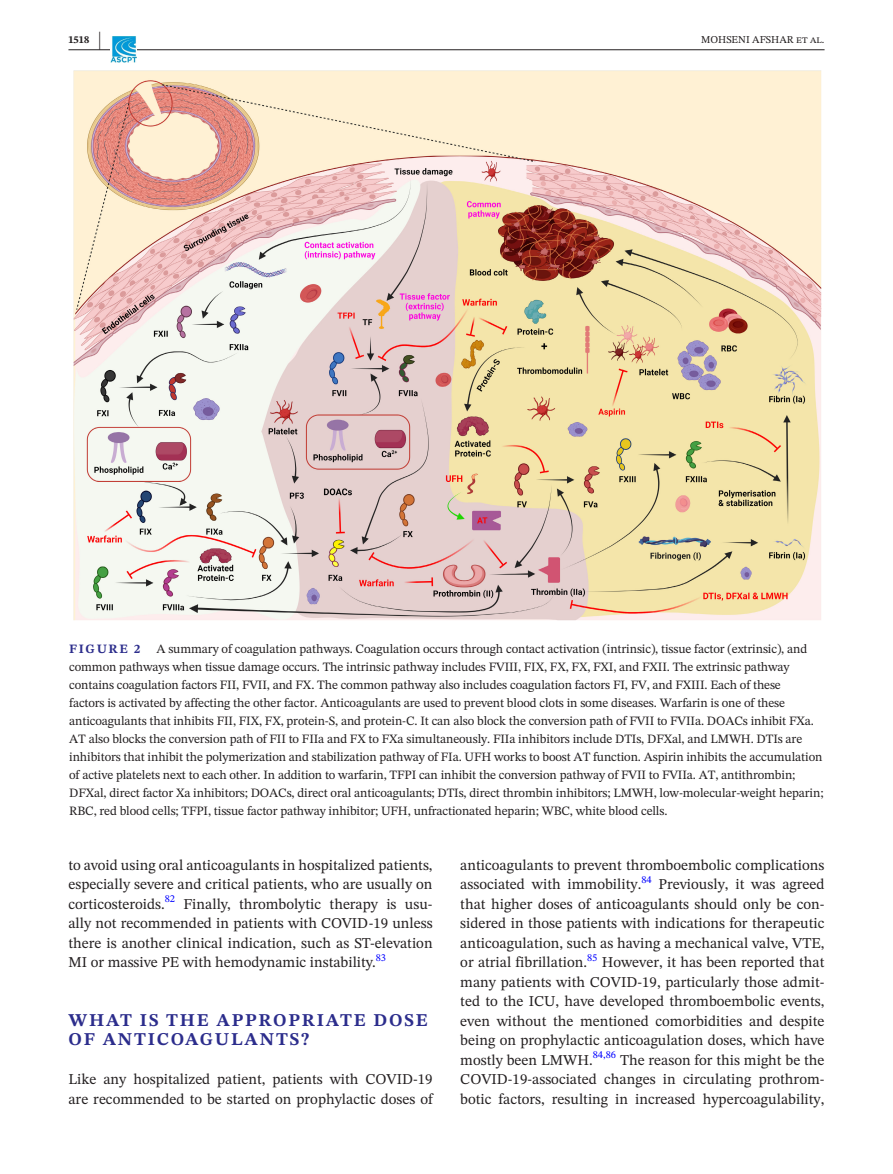
<style>
.page{position:relative;width:893px;height:1174px;background:#fff}
.page>*{position:absolute;margin:0;border:0;box-sizing:border-box;transform-origin:0 0}
.t1{font:700 18px/19.5px "STIX Two Text";letter-spacing:.1em;color:#2c2d8c}
.t2{font:15px/19.5px "STIX Two Text";color:#231f20;text-align:justify}
.t3{font:12.75px/18px "STIX Two Text";letter-spacing:-.01em;color:#231f20}
.t4{font:700 12.75px "STIX Two Text";letter-spacing:.13em;color:#2c2d8c}
.t5{font:10.5px "STIX Two Text";color:#231f20}
.t6{font:10.5px "STIX Two Text";color:#00f}
.t7{font:700 10.5px "STIX Two Text";color:#231f20}
.s1{font-size:21px}
</style>
<div class="page">
<hr style="left:68px;top:49px;width:756px;height:1px;background:#231f20">
<img style="left:111px;top:37px;width:25px;height:25px">
<img style="left:73px;top:70px;width:748px;height:551px">
<p class="t7" style="left:68px;top:32px;width:34px">1518 <span class="s1">|</span></p>
<p class="t5" style="left:701px;top:32px;width:125px">MOHSENI AFSHAR et al.</p>
<p class="t3" style="left:69px;top:640px;width:756px;text-indent:87px">A summary of coagulation pathways. Coagulation occurs through contact activation (intrinsic), tissue factor (extrinsic), and common pathways when tissue damage occurs. The intrinsic pathway includes FVIII, FIX, FX, FX, FXI, and FXII. The extrinsic pathway contains coagulation factors FII, FVII, and FX. The common pathway also includes coagulation factors FI, FV, and FXIII. Each of these<br>factors is activated by affecting the other factor. Anticoagulants are used to prevent blood clots in some diseases. Warfarin is one of these anticoagulants that inhibits FII, FIX, FX, protein-S, and protein-C. It can also block the conversion path of FVII to FVIIa. DOACs inhibit FXa.<br>AT also blocks the conversion path of FII to FIIa and FX to FXa simultaneously. FIIa inhibitors include DTIs, DFXal, and LMWH. DTIs are inhibitors that inhibit the polymerization and stabilization pathway of FIa. UFH works to boost AT function. Aspirin inhibits the accumulation of active platelets next to each other. In addition to warfarin, TFPI can inhibit the conversion pathway of FVII to FVIIa. AT, antithrombin; DFXal, direct factor Xa inhibitors; DOACs, direct oral anticoagulants; DTIs, direct thrombin inhibitors; LMWH, low-molecular-weight heparin; RBC, red blood cells; TFPI, tissue factor pathway inhibitor; UFH, unfractionated heparin; WBC, white blood cells.</p>
<p class="t4" style="left:69px;top:640px;width:73px">FIGURE 2</p>
<p class="t2" style="left:68px;top:855px;width:366px">to avoid using oral anticoagulants in hospitalized patients, especially severe and critical patients, who are usually on corticosteroids.</p>
<p class="t6" style="left:165px;top:891px;width:12px">82</p>
<p class="t2" style="left:68px;top:894px;width:366px;text-indent:115px">Finally, thrombolytic therapy is usu&shy;ally not recommended in patients with COVID-19 unless there is another clinical indication, such as ST-elevation MI or massive PE with hemodynamic instability.</p>
<p class="t6" style="left:376px;top:949px;width:12px">83</p>
<h1 class="t1" style="left:68px;top:1010px;width:361px">WHAT IS THE APPROPRIATE DOSE<br>OF ANTICOAGULANTS?</h1>
<p class="t2" style="left:68px;top:1069px;width:366px">Like any hospitalized patient, patients with COVID-19 are recommended to be started on prophylactic doses of</p>
<p class="t2" style="left:460px;top:855px;width:366px">anticoagulants to prevent thromboembolic complications associated with immobility.</p>
<p class="t6" style="left:641px;top:871px;width:12px">84</p>
<p class="t2" style="left:460px;top:874px;width:366px;text-indent:198px">Previously, it was agreed that higher doses of anticoagulants should only be con&shy;sidered in those patients with indications for therapeutic anticoagulation, such as having a mechanical valve, VTE, or atrial fibrillation.</p>
<p class="t6" style="left:587px;top:949px;width:12px">85</p>
<p class="t2" style="left:460px;top:952px;width:366px;text-indent:141px">However, it has been reported that many patients with COVID-19, particularly those admit&shy;ted to the ICU, have developed thromboembolic events, even without the mentioned comorbidities and despite being on prophylactic anticoagulation doses, which have mostly been LMWH.</p>
<p class="t6" style="left:593px;top:1047px;width:25px">84,86</p>
<p class="t2" style="left:460px;top:1050px;width:366px;text-indent:160px">The reason for this might be the COVID-19-associated changes in circulating prothrom&shy;botic factors, resulting in increased hypercoagulability,</p>
</div>
